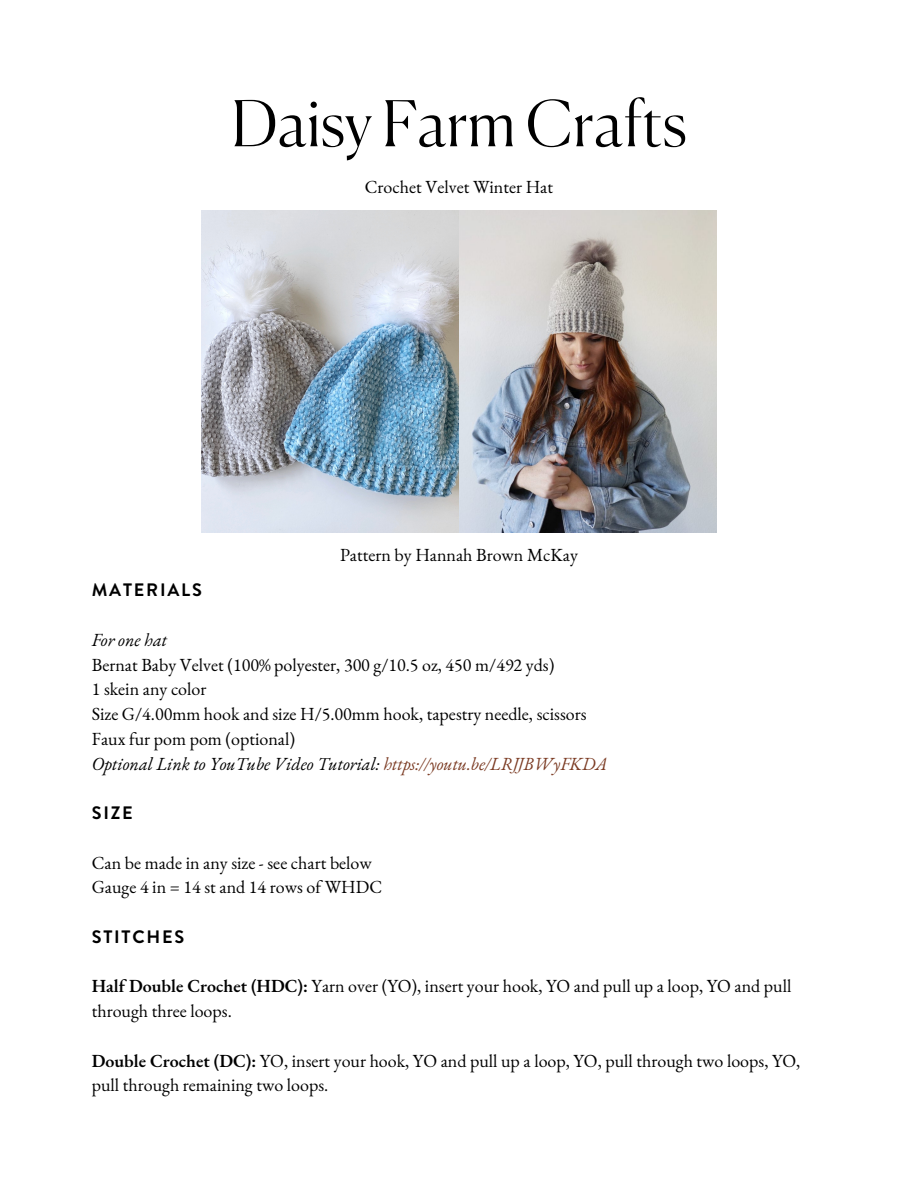
<style>
.page{position:relative;width:918px;height:1188px;background:#fff}
.page>*{position:absolute;margin:0;border:0;box-sizing:border-box;transform-origin:0 0}
.t1{font:300 63px "Canela";color:#000}
.t2{font:18px/24.8px "EB Garamond";color:#000}
.t3{font:italic 18px "EB Garamond";color:#000}
.t4{font:700 18px "Brandon Grotesque";letter-spacing:.1em;color:#000}
.s1{color:#7b3b23}
.s2{font-weight:600}
</style>
<div class="page">
<img style="left:201px;top:210px;width:515px;height:323px">
<p class="t1" style="left:231px;top:97px;width:457px">Daisy Farm Crafts</p>
<p class="t2" style="left:365px;top:174px;width:190px">Crochet Velvet Winter Hat</p>
<p class="t2" style="left:340px;top:542px;width:239px">Pattern by Hannah Brown McKay</p>
<p class="t4" style="left:92px;top:577px;width:112px">MATERIALS</p>
<p class="t3" style="left:92px;top:628px;width:77px">For one hat</p>
<p class="t2" style="left:92px;top:652px;width:464px">Bernat Baby Velvet (100% polyester, 300 g/10.5 oz, 450 m/492 yds)</p>
<p class="t2" style="left:92px;top:676px;width:116px">1 skein any color</p>
<p class="t2" style="left:92px;top:701px;width:496px">Size G/4.00mm hook and size H/5.00mm hook, tapestry needle, scissors</p>
<p class="t2" style="left:92px;top:726px;width:205px">Faux fur pom pom (optional)</p>
<p class="t3" style="left:92px;top:751px;width:517px">Optional Link to YouTube Video Tutorial: <span class="s1">https://youtu.be/LRJ BWyFKDA</span></p>
<p class="t4" style="left:92px;top:800px;width:43px">SIZE</p>
<p class="t2" style="left:92px;top:850px;width:282px">Can be made in any size - see chart below</p>
<p class="t2" style="left:92px;top:874px;width:292px">Gauge 4 in = 14 st and 14 rows of WHDC</p>
<p class="t4" style="left:92px;top:924px;width:94px">STITCHES</p>
<p class="t2" style="left:92px;top:973px;width:701px"><span class="s2">Half Double Crochet (HDC):</span> Yarn over (YO), insert your hook, YO and pull up a loop, YO and pull through three loops.</p>
<p class="t2" style="left:92px;top:1048px;width:710px"><span class="s2">Double Crochet (DC):</span> YO, insert your hook, YO and pull up a loop, YO, pull through two loops, YO, pull through remaining two loops.</p>
</div>
